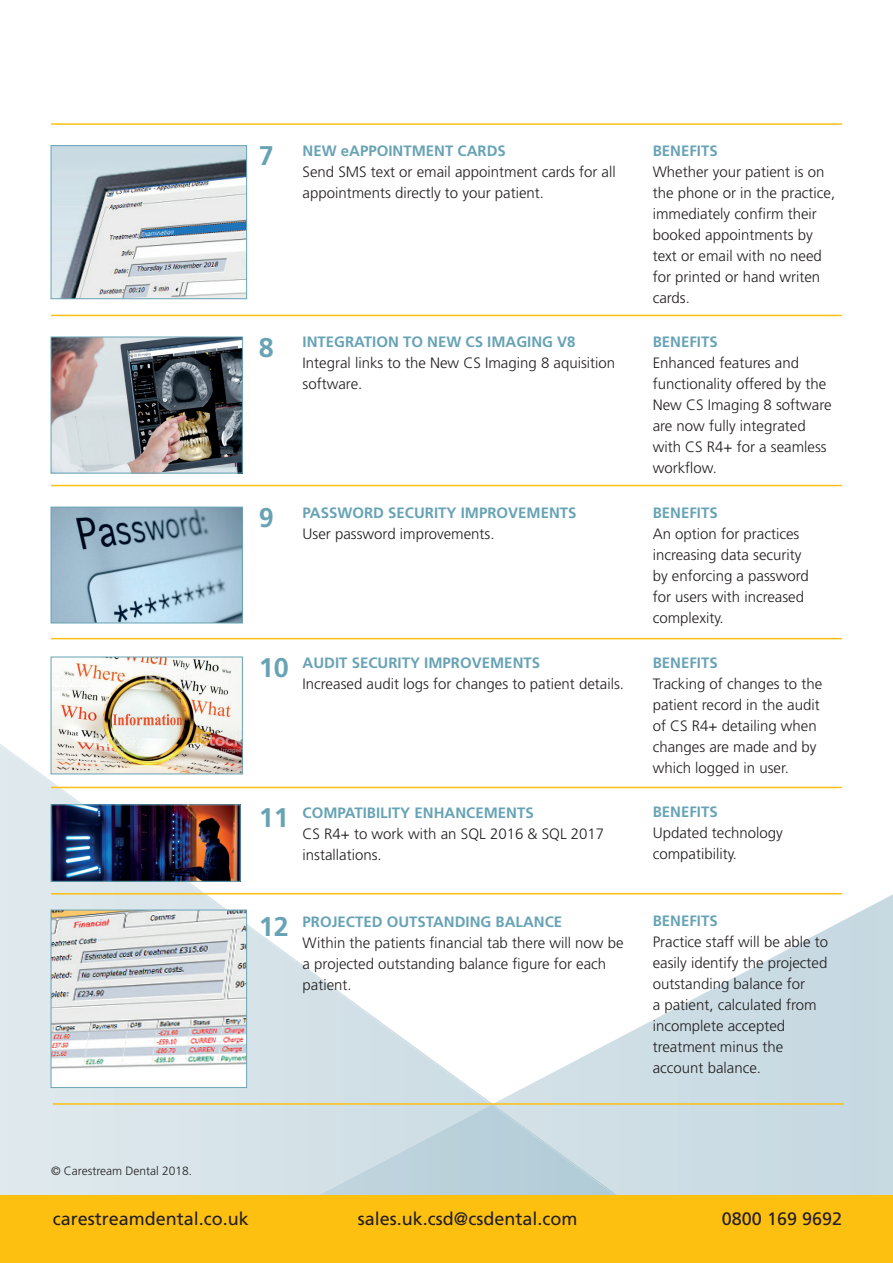
<style>
.page{position:relative;width:893px;height:1263px;background:#fff}
.page>*{position:absolute;margin:0;border:0;box-sizing:border-box;transform-origin:0 0}
.t1{font:18px "Frutiger";color:#231f20}
.t2{font:300 15px/21px "Frutiger";color:#231f20}
.t3{font:700 15px/21px "Frutiger";color:#67a3b5}
.t4{font:300 12px "Frutiger";color:#231f20}
.s1{font-weight:700;font-size:27px;color:#67a3b5}
.s2{font-weight:700;color:#67a3b5}
.s3{font-size:27px}
.s4{font-weight:300;color:#231f20}
</style>
<div class="page">
<div style="left:0;top:1104px;width:189px;height:92px;background:#dce7ec"></div>
<svg style="left:0;top:743px;width:493px;height:361px"></svg>
<svg style="left:493px;top:894px;width:400px;height:302px"></svg>
<img style="left:189px;top:1105px;width:302px;height:91px">
<img style="left:491px;top:1105px;width:220px;height:91px">
<hr style="left:51px;top:123px;width:791px;height:2px;background:#fdc011">
<hr style="left:51px;top:315px;width:791px;height:1px;background:#fdc011">
<hr style="left:51px;top:485px;width:791px;height:1px;background:#fdc011">
<hr style="left:51px;top:638px;width:791px;height:1px;background:#fdc011">
<hr style="left:51px;top:787px;width:791px;height:1px;background:#fdc011">
<hr style="left:51px;top:893px;width:791px;height:1px;background:#fdc011">
<div style="left:0;top:1196px;width:893px;height:67px;background:#fdc011"></div>
<hr style="left:53px;top:1103px;width:791px;height:2px;background:#fdc011">
<img style="left:53px;top:339px;width:188px;height:132px">
<div style="left:51px;top:337px;width:192px;height:136px;border:1px solid #67a3b5"></div>
<img style="left:53px;top:509px;width:188px;height:112px">
<div style="left:51px;top:507px;width:192px;height:116px;border:1px solid #67a3b5"></div>
<img style="left:53px;top:659px;width:188px;height:113px">
<div style="left:51px;top:657px;width:192px;height:117px;border:1px solid #67a3b5"></div>
<img style="left:53px;top:806px;width:186px;height:74px">
<div style="left:51px;top:804px;width:190px;height:78px;border:1px solid #67a3b5"></div>
<img style="left:53px;top:147px;width:192px;height:150px">
<div style="left:51px;top:145px;width:196px;height:154px;border:1px solid #67a3b5"></div>
<img style="left:53px;top:912px;width:192px;height:174px">
<div style="left:51px;top:910px;width:196px;height:178px;border:1px solid #67a3b5"></div>
<p class="t2" style="left:303px;top:140px;width:315px;text-indent:-44px"><span class="s1">7</span> <span class="s2">NEW eAPPOINTMENT CARDS<br></span>Send SMS text or email appointment cards for all appointments directly to your patient.</p>
<p class="t3" style="left:653px;top:140px;width:67px">BENEFITS</p>
<p class="t2" style="left:653px;top:161px;width:184px">Whether your patient is on the phone or in the practice, immediately confirm their booked appointments by text or email with no need for printed or hand writen cards.</p>
<p class="t2" style="left:303px;top:332px;width:314px;text-indent:-44px"><span class="s1">8</span> <span class="s2">INTEGRATION TO NEW CS IMAGING V8<br></span>Integral links to the New CS Imaging 8 aquisition software.</p>
<p class="t3" style="left:653px;top:331px;width:67px">BENEFITS</p>
<p class="t2" style="left:653px;top:353px;width:180px">Enhanced features and functionality offered by the<br>New CS Imaging 8 software are now fully integrated with CS R4+ for a seamless workflow.</p>
<p class="t3" style="left:303px;top:502px;width:275px;text-indent:-44px"><span class="s3">9</span> PASSWORD SECURITY IMPROVEMENTS<br><span class="s4">User password improvements.</span></p>
<p class="t3" style="left:653px;top:502px;width:67px">BENEFITS</p>
<p class="t2" style="left:653px;top:523px;width:158px">An option for practices increasing data security by enforcing a password for users with increased complexity.</p>
<p class="t2" style="left:303px;top:652px;width:323px;text-indent:-44px"><span class="s1">10</span> <span class="s2">AUDIT SECURITY IMPROVEMENTS<br></span>Increased audit logs for changes to patient details.</p>
<p class="t3" style="left:653px;top:652px;width:67px">BENEFITS</p>
<p class="t2" style="left:653px;top:673px;width:171px">Tracking of changes to the patient record in the audit of CS R4+ detailing when changes are made and by which logged in user.</p>
<p class="t2" style="left:303px;top:802px;width:303px;text-indent:-44px"><span class="s1">11</span> <span class="s2">COMPATIBILITY ENHANCEMENTS<br></span>CS R4+ to work with an SQL 2016 &amp; SQL 2017 installations.</p>
<p class="t3" style="left:653px;top:801px;width:67px">BENEFITS</p>
<p class="t2" style="left:653px;top:823px;width:132px">Updated technology compatibility.</p>
<p class="t4" style="left:51px;top:1164px;width:143px">© Carestream Dental 2018.</p>
<p class="t2" style="left:303px;top:911px;width:322px;text-indent:-44px"><span class="s1">12</span> <span class="s2">PROJECTED OUTSTANDING BALANCE<br></span>Within the patients financial tab there will now be a projected outstanding balance figure for each patient.</p>
<p class="t3" style="left:653px;top:910px;width:67px">BENEFITS</p>
<p class="t2" style="left:653px;top:932px;width:177px">Practice staff will be able to easily identify the projected outstanding balance for<br>a patient, calculated from incomplete accepted treatment minus the account balance.</p>
<p class="t1" style="left:53px;top:1208px;width:198px">carestreamdental.co.uk</p>
<p class="t1" style="left:358px;top:1208px;width:221px">sales.uk.csd@csdental.com</p>
<p class="t1" style="left:722px;top:1208px;width:122px">0800 169 9692</p>
</div>
